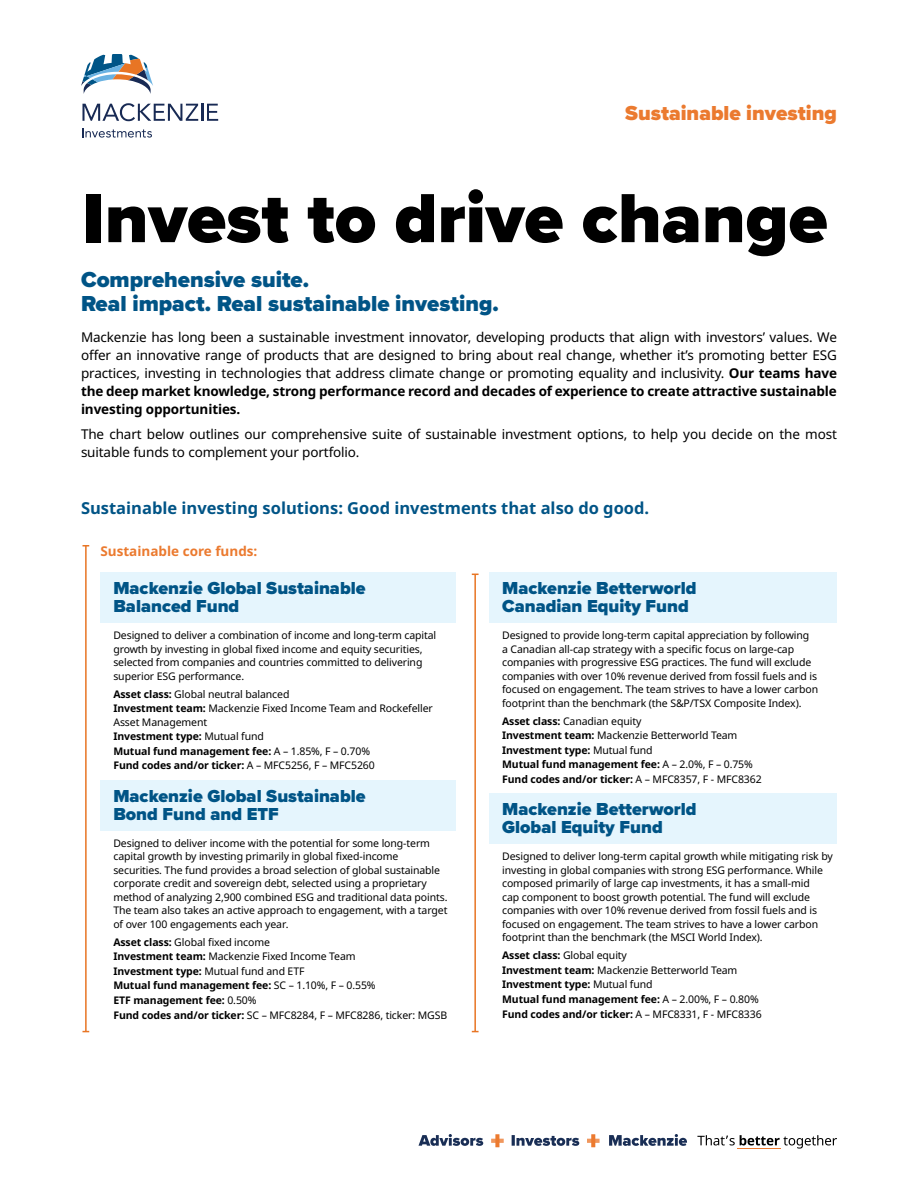
<style>
.page{position:relative;width:918px;height:1188px;background:#fff}
.page>*{position:absolute;margin:0;border:0;box-sizing:border-box;transform-origin:0 0}
.t1{font:900 72px "Proxima Nova";color:#000}
.t2{font:900 22.5px/24px "Proxima Nova";color:#005486}
.Category{font:900 21px "Proxima Nova";color:#eb7a2f}
.t3{font:900 18px/18px "Proxima Nova";color:#005486}
.t4{font:700 16.5px "Noto Sans";color:#005486}
.body{font:13.5px/18px "Noto Sans";letter-spacing:-.01em;color:#000;text-align:justify}
.t5{font:700 13.5px "Noto Sans";color:#eb7a2f}
.Body-small-list{font:10.5px/13.5px "Noto Sans";letter-spacing:-.01em;color:#000}
.Body-small-list-2{font:700 10.5px "Noto Sans";letter-spacing:-.01em;color:#000}
.s1{font-weight:700}
.s2{font-weight:400}
</style>
<div class="page">
<hr style="left:85px;top:546px;width:2px;height:486px;background:#e87524">
<svg style="left:82px;top:545px;width:7px;height:2px"></svg>
<hr style="left:474px;top:574px;width:2px;height:458px;background:#e87524">
<svg style="left:81px;top:54px;width:72px;height:40px"></svg>
<svg style="left:82px;top:103px;width:136px;height:18px"></svg>
<svg style="left:83px;top:128px;width:69px;height:10px"></svg>
<div style="left:100px;top:572px;width:356px;height:50px;background:#e5f5fd"></div>
<div style="left:100px;top:781px;width:356px;height:50px;background:#e5f5fd"></div>
<div style="left:490px;top:572px;width:347px;height:50px;background:#e5f5fd"></div>
<div style="left:490px;top:794px;width:347px;height:50px;background:#e5f5fd"></div>
<svg style="left:512px;top:1135px;width:67px;height:11px"></svg>
<svg style="left:491px;top:1134px;width:13px;height:13px"></svg>
<svg style="left:587px;top:1134px;width:13px;height:13px"></svg>
<svg style="left:697px;top:1135px;width:140px;height:14px"></svg>
<svg style="left:609px;top:1134px;width:78px;height:12px"></svg>
<svg style="left:419px;top:1134px;width:64px;height:12px"></svg>
<p class="Category" style="left:625px;top:98px;width:213px">Sustainable investing</p>
<h1 class="t1" style="left:82px;top:164px;width:747px">Invest to drive change</h1>
<h2 class="t2" style="left:81px;top:267px;width:419px">Comprehensive suite.<br>Real impact. Real sustainable investing.</h2>
<p class="body" style="left:81px;top:329px;width:758px">Mackenzie has long been a sustainable investment innovator, developing products that align with investors’ values. We offer an innovative range of products that are designed to bring about real change, whether it’s promoting better ESG practices, investing in technologies that address climate change or promoting equality and inclusivity. <span class="s1">Our teams have the deep market knowledge, strong performance record and decades of experience to create attractive sustainable investing opportunities.</span></p>
<p class="body" style="left:81px;top:426px;width:758px">The chart below outlines our comprehensive suite of sustainable investment options, to help you decide on the most suitable funds to complement your portfolio.</p>
<h3 class="t4" style="left:81px;top:496px;width:570px">Sustainable investing solutions: Good investments that also do good.</h3>
<h3 class="t5" style="left:100px;top:542px;width:159px">Sustainable core funds:</h3>
<h4 class="t3" style="left:113px;top:579px;width:254px">Mackenzie Global Sustainable<br>Balanced Fund</h4>
<p class="Body-small-list" style="left:113px;top:629px;width:324px">Designed to deliver a combination of income and long-term capital growth by investing in global fixed income and equity securities, selected from companies and countries committed to delivering superior ESG performance.</p>
<p class="Body-small-list" style="left:113px;top:687px;width:178px"><span class="s1">Asset class:</span> Global neutral balanced</p>
<p class="Body-small-list" style="left:113px;top:702px;width:321px"><span class="s1">Investment team:</span> Mackenzie Fixed Income Team and Rockefeller<br>Asset Management</p>
<p class="Body-small-list-2" style="left:113px;top:729px;width:152px">Investment type: <span class="s2">Mutual fund</span></p>
<p class="Body-small-list-2" style="left:113px;top:744px;width:258px">Mutual fund management fee: <span class="s2">A – 1.85%, F – 0.70%</span></p>
<p class="Body-small-list-2" style="left:113px;top:758px;width:263px">Fund codes and/or ticker: <span class="s2">A – MFC5256, F – MFC5260</span></p>
<h4 class="t3" style="left:113px;top:787px;width:254px">Mackenzie Global Sustainable<br>Bond Fund and ETF</h4>
<p class="Body-small-list" style="left:113px;top:837px;width:336px">Designed to deliver income with the potential for some long-term capital growth by investing primarily in global fixed-income securities. The fund provides a broad selection of global sustainable corporate credit and sovereign debt, selected using a proprietary method of analyzing 2,900 combined ESG and traditional data points.<br>The team also takes an active approach to engagement, with a target of over 100 engagements each year.</p>
<p class="Body-small-list" style="left:113px;top:935px;width:158px"><span class="s1">Asset class:</span> Global fixed income</p>
<p class="Body-small-list" style="left:113px;top:950px;width:244px"><span class="s1">Investment team:</span> Mackenzie Fixed Income Team</p>
<p class="Body-small-list" style="left:113px;top:965px;width:193px"><span class="s1">Investment type:</span> Mutual fund and ETF</p>
<p class="Body-small-list-2" style="left:113px;top:978px;width:264px">Mutual fund management fee: <span class="s2">SC – 1.10%, F – 0.55%</span></p>
<p class="Body-small-list-2" style="left:113px;top:993px;width:145px">ETF management fee: <span class="s2">0.50%</span></p>
<p class="Body-small-list" style="left:113px;top:1008px;width:335px"><span class="s1">Fund codes and/or ticker:</span> SC – MFC8284, F – MFC8286, ticker: MGSB</p>
<h4 class="t3" style="left:502px;top:579px;width:196px">Mackenzie Betterworld<br>Canadian Equity Fund</h4>
<p class="Body-small-list" style="left:502px;top:629px;width:318px">Designed to provide long-term capital appreciation by following<br>a Canadian all-cap strategy with a specific focus on large-cap companies with progressive ESG practices. The fund will exclude companies with over 10% revenue derived from fossil fuels and is focused on engagement. The team strives to have a lower carbon footprint than the benchmark (the S&amp;P/TSX Composite Index).</p>
<p class="Body-small-list" style="left:502px;top:714px;width:141px"><span class="s1">Asset class:</span> Canadian equity</p>
<p class="Body-small-list" style="left:502px;top:729px;width:237px"><span class="s1">Investment team:</span> Mackenzie Betterworld Team</p>
<p class="Body-small-list-2" style="left:502px;top:742px;width:152px">Investment type: <span class="s2">Mutual fund</span></p>
<p class="Body-small-list-2" style="left:502px;top:757px;width:252px">Mutual fund management fee: <span class="s2">A – 2.0%, F – 0.75%</span></p>
<p class="Body-small-list-2" style="left:502px;top:772px;width:261px">Fund codes and/or ticker: <span class="s2">A – MFC8357, F - MFC8362</span></p>
<h4 class="t3" style="left:502px;top:800px;width:196px">Mackenzie Betterworld<br>Global Equity Fund</h4>
<p class="Body-small-list" style="left:502px;top:850px;width:332px">Designed to deliver long-term capital growth while mitigating risk by investing in global companies with strong ESG performance. While composed primarily of large cap investments, it has a small-mid<br>cap component to boost growth potential. The fund will exclude companies with over 10% revenue derived from fossil fuels and is focused on engagement. The team strives to have a lower carbon footprint than the benchmark (the MSCI World Index).</p>
<p class="Body-small-list" style="left:502px;top:949px;width:126px"><span class="s1">Asset class:</span> Global equity</p>
<p class="Body-small-list" style="left:502px;top:964px;width:237px"><span class="s1">Investment team:</span> Mackenzie Betterworld Team</p>
<p class="Body-small-list-2" style="left:502px;top:977px;width:152px">Investment type: <span class="s2">Mutual fund</span></p>
<p class="Body-small-list-2" style="left:502px;top:992px;width:258px">Mutual fund management fee: <span class="s2">A – 2.00%, F – 0.80%</span></p>
<p class="Body-small-list-2" style="left:502px;top:1006px;width:261px">Fund codes and/or ticker: <span class="s2">A – MFC8331, F - MFC8336</span></p>
</div>
